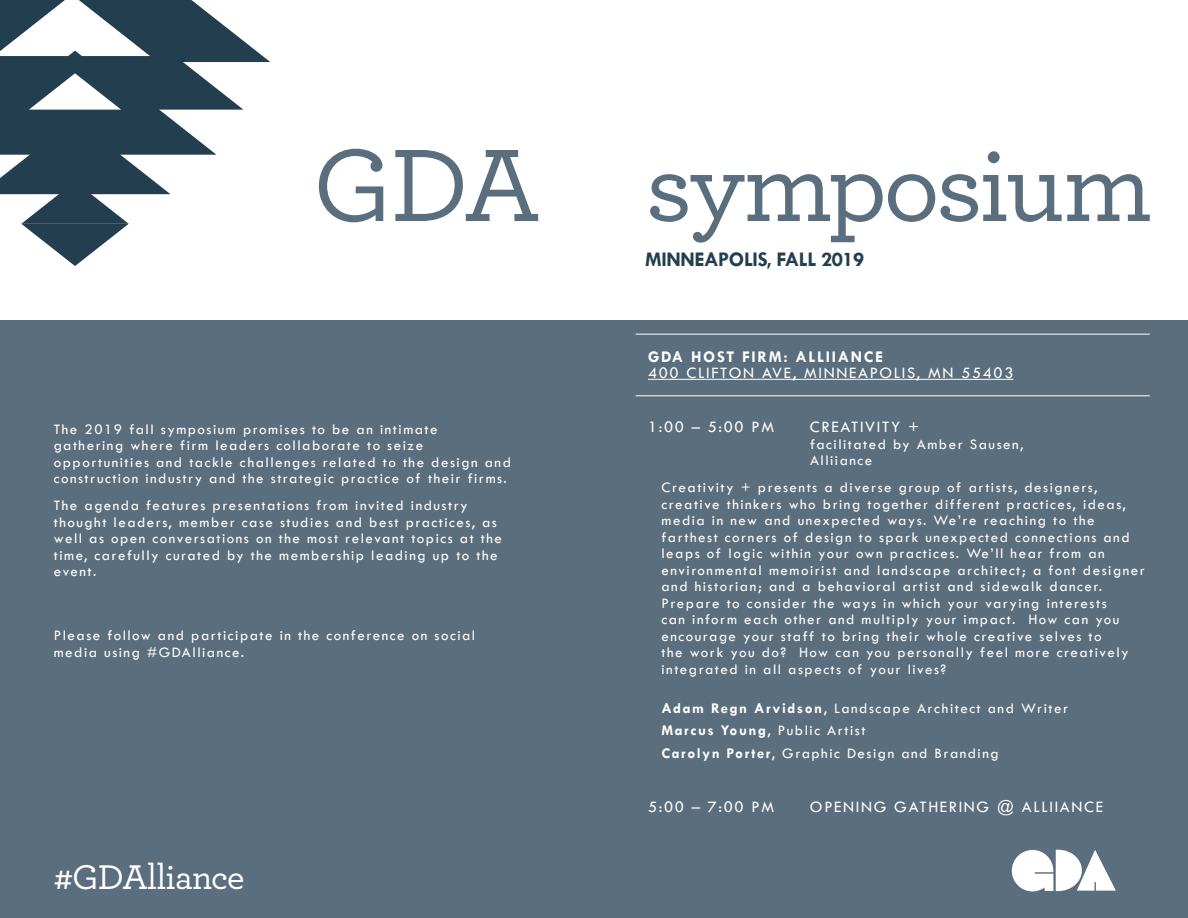
<style>
.page{position:relative;width:1188px;height:918px;background:#fff}
.page>*{position:absolute;margin:0;border:0;box-sizing:border-box;transform-origin:0 0}
.t1{font:500 108px "Archer";letter-spacing:-.04em;color:#5a6e7e}
.t2{font:500 36px "Archer";letter-spacing:-.02em;color:#fff}
.t3{font:700 21px "Tw Cen";letter-spacing:-.02em;color:#223e4f}
.t4{font:16.5px "Tw Cen";letter-spacing:.1em;color:#fff}
.t5{font:500 16.5px "Tw Cen";letter-spacing:.1em;color:#fff}
.t6{font:700 16.5px "Tw Cen";letter-spacing:.1em;color:#fff}
.t7{font:500 15px/16.5px "Tw Cen";letter-spacing:.1em;color:#fff}
.s1{font-weight:700}
</style>
<div class="page">
<div style="left:562px;top:320px;width:626px;height:598px;background:#5a6e7e"></div>
<div style="left:0;top:320px;width:616px;height:598px;background:#5a6e7e"></div>
<svg style="left:0;top:0;width:270px;height:266px"></svg>
<hr style="left:648px;top:379px;width:365px;height:1px;background:#fff">
<hr style="left:636px;top:396px;width:514px;height:1px;background:#fff">
<hr style="left:636px;top:334px;width:514px;height:1px;background:#fff">
<svg style="left:1012px;top:850px;width:104px;height:41px"></svg>
<h1 class="t1" style="left:313px;top:107px;width:841px">GDA symposium</h1>
<h3 class="t3" style="left:645px;top:247px;width:221px">MINNEAPOLIS, FALL 2019</h3>
<p class="t7" style="left:54px;top:421px;width:459px">The 2019 fall symposium promises to be an intimate<br>gathering where firm leaders collaborate to seize opportunities and tackle challenges related to the design and construction industry and the strategic practice of their firms.</p>
<p class="t7" style="left:54px;top:497px;width:450px">The agenda features presentations from invited industry thought leaders, member case studies and best practices, as well as open conversations on the most relevant topics at the time, carefully curated by the membership leading up to the event.</p>
<p class="t7" style="left:54px;top:627px;width:423px">Please follow and participate in the conference on social media using #GDAlliance.</p>
<h2 class="t2" style="left:54px;top:851px;width:192px">#GDAlliance</h2>
<p class="t6" style="left:648px;top:346px;width:237px">GDA HOST FIRM: ALLIIANCE</p>
<p class="t5" style="left:648px;top:363px;width:367px">400 CLIFTON AVE, MINNEAPOLIS, MN 55403</p>
<p class="t4" style="left:648px;top:417px;width:128px">1:00 – 5:00 PM</p>
<p class="t4" style="left:810px;top:417px;width:111px">CREATIVITY +</p>
<p class="t7" style="left:810px;top:435px;width:215px">facilitated by Amber Sausen,<br>Alliiance</p>
<p class="t7" style="left:662px;top:479px;width:485px">Creativity + presents a diverse group of artists, designers, creative thinkers who bring together different practices, ideas, media in new and unexpected ways. We’re reaching to the farthest corners of design to spark unexpected connections and leaps of logic within your own practices. We’ll hear from an environmental memoirist and landscape architect; a font designer and historian; and a behavioral artist and sidewalk dancer.<br>Prepare to consider the ways in which your varying interests<br>can inform each other and multiply your impact. How can you encourage your staff to bring their whole creative selves to<br>the work you do? How can you personally feel more creatively integrated in all aspects of your lives?</p>
<p class="t7" style="left:662px;top:696px;width:408px;line-height:22.5px"><span class="s1">Adam Regn Arvidson</span>, Landscape Architect and Writer<br><span class="s1">Marcus Young</span>, Public Artist<br><span class="s1">Carolyn Porter</span>, Graphic Design and Branding</p>
<p class="t5" style="left:648px;top:796px;width:128px">5:00 – 7:00 PM</p>
<p class="t4" style="left:810px;top:796px;width:295px">OPENING GATHERING @ ALLIIANCE</p>
</div>
